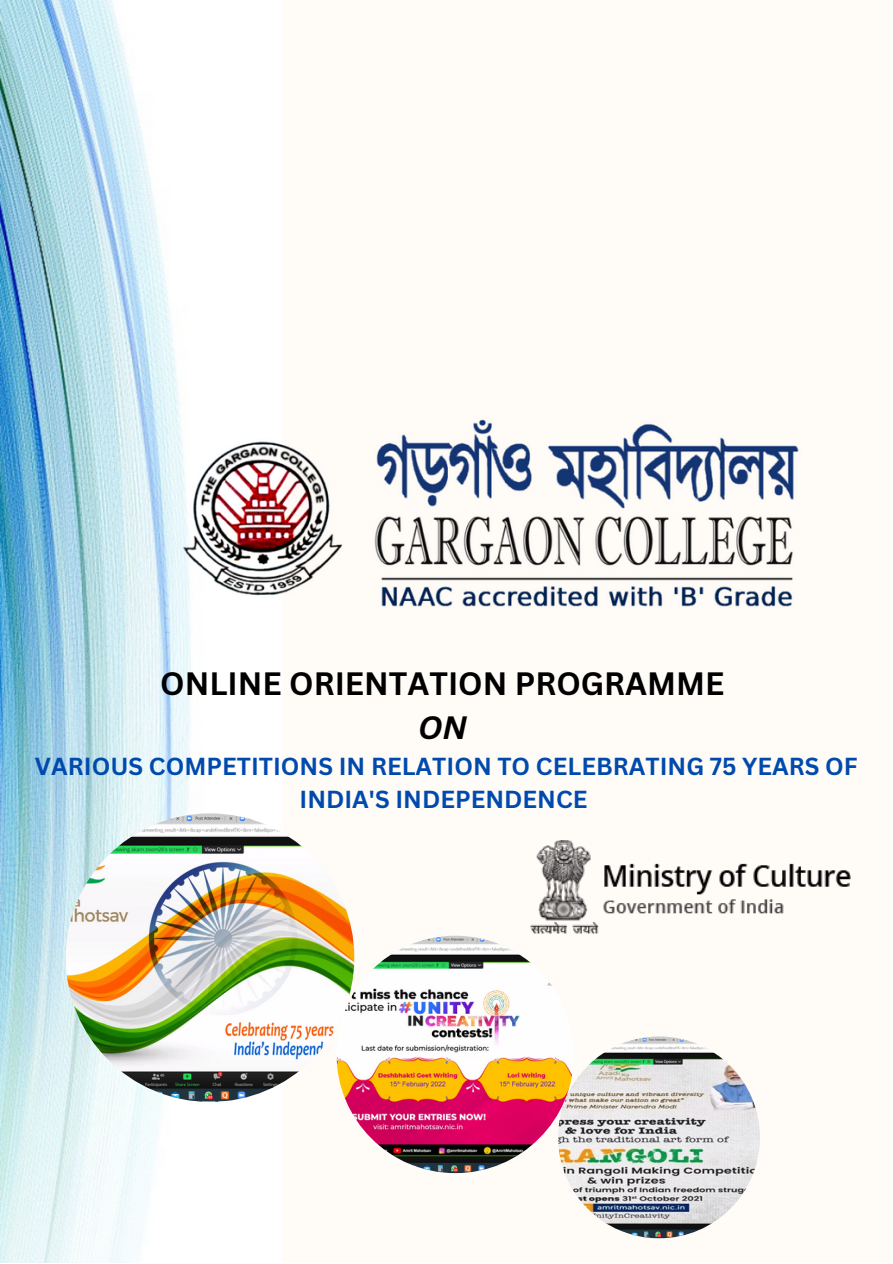
<style>
.page{position:relative;width:893px;height:1264px;background:#fff}
.page>*{position:absolute;margin:0;border:0;box-sizing:border-box;transform-origin:0 0}
.t1{font:700 31.5px "Canva Sans";color:#000}
.t2{font:italic 700 31.5px "Canva Sans";color:#000}
.t3{font:700 24px/32.5px "Canva Sans";color:#004aad;text-align:center}
</style>
<div class="page">
<img style="left:0;top:0;width:851px;height:1262px">
<img style="left:66px;top:813px;width:288px;height:288px;border-radius:50%">
<img style="left:336px;top:935px;width:238px;height:238px;border-radius:50%">
<img style="left:558px;top:1036px;width:201px;height:202px;border-radius:50%">
<img style="left:518px;top:840px;width:332px;height:95px">
<p class="t1" style="left:160px;top:661px;width:565px">ONLINE ORIENTATION PROGRAMME</p>
<p class="t2" style="left:418px;top:705px;width:51px">ON</p>
<p class="t3" style="left:35px;top:749px;width:824px">VARIOUS COMPETITIONS IN RELATION TO CELEBRATING 75 YEARS OF<br>INDIA'S INDEPENDENCE</p>
</div>
